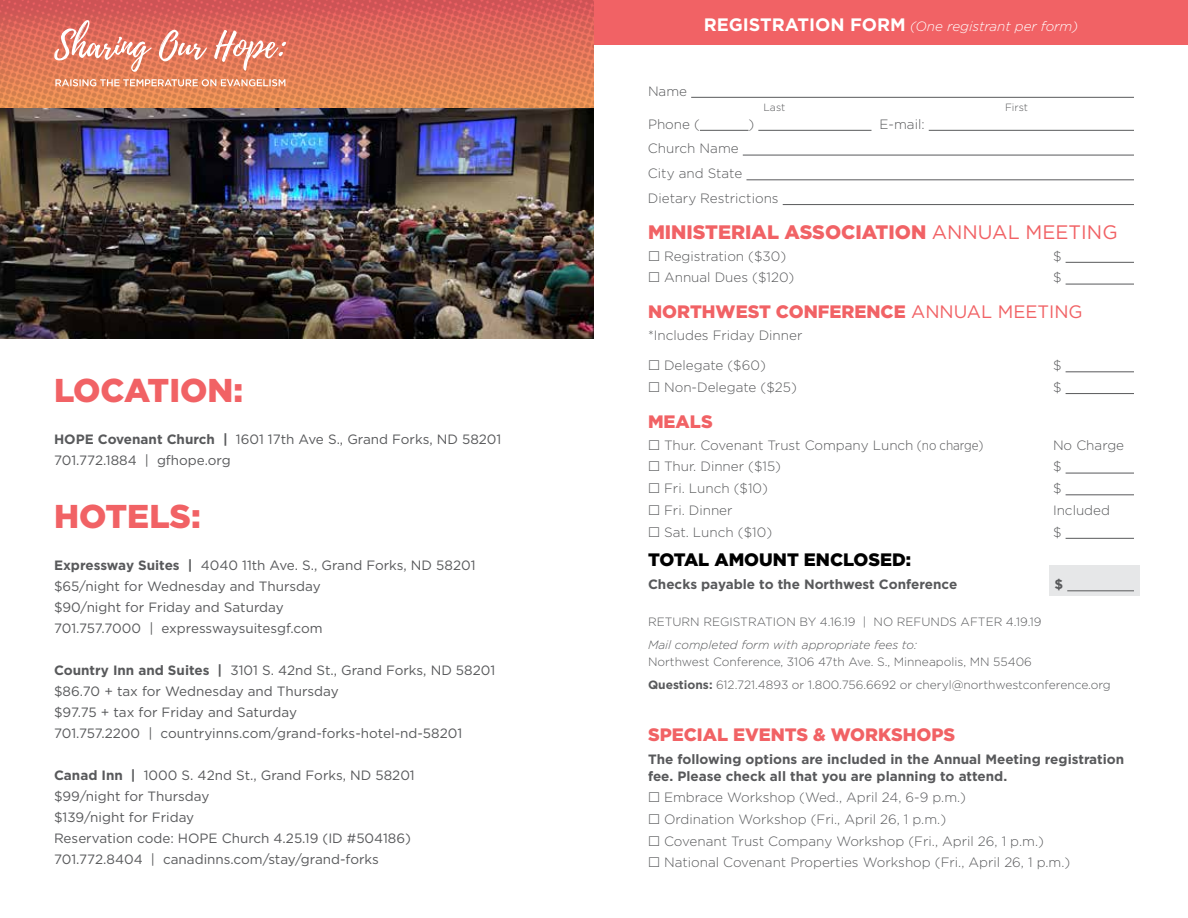
<style>
.page{position:relative;width:1188px;height:918px;background:#fff}
.page>*{position:absolute;margin:0;border:0;box-sizing:border-box;transform-origin:0 0}
.t1{font:900 33px "Gotham HTF";color:#f16265}
.t2{font:900 19.5px "Gotham HTF";color:#f16265}
.t3{font:900 18px "Gotham HTF";color:#f16265}
.t4{font:900 18px "Gotham HTF";color:#000}
.t5{font:13.5px/21px "Gotham HTF";color:#58595b}
.t6{font:300 13.5px/21.8px "Gotham HTF";color:#58595b}
.t7{font:700 13.5px/16.5px "Gotham HTF";color:#58595b}
.t8{font:italic 300 13.5px "Gotham HTF";color:#fff}
.t9{font:300 12px/23.2px "Gotham HTF";color:#58595b}
.t10{font:italic 300 12px "Gotham HTF";color:#58595b}
.t11{font:300 10.5px "Gotham HTF";color:#58595b}
.s1{font-weight:700}
.s2{font-weight:700;font-style:normal;font-size:18px}
.s3{font-weight:400}
.s4{font-family:"Gotham Narrow"}
</style>
<div class="page">
<div style="left:1050px;top:565px;width:90px;height:31px;background:#e6e7e8"></div>
<hr style="left:691px;top:97px;width:443px;height:1px;background:#58595b">
<hr style="left:700px;top:130px;width:48px;height:1px;background:#58595b">
<hr style="left:758px;top:130px;width:113px;height:1px;background:#58595b">
<hr style="left:929px;top:130px;width:205px;height:1px;background:#58595b">
<hr style="left:743px;top:155px;width:391px;height:1px;background:#58595b">
<hr style="left:746px;top:179px;width:388px;height:1px;background:#58595b">
<hr style="left:783px;top:204px;width:351px;height:1px;background:#58595b">
<hr style="left:1066px;top:262px;width:68px;height:1px;background:#58595b">
<hr style="left:1066px;top:284px;width:68px;height:1px;background:#58595b">
<hr style="left:1066px;top:371px;width:68px;height:1px;background:#58595b">
<hr style="left:1066px;top:393px;width:68px;height:1px;background:#58595b">
<hr style="left:1066px;top:473px;width:68px;height:1px;background:#58595b">
<hr style="left:1066px;top:494px;width:68px;height:1px;background:#58595b">
<hr style="left:1066px;top:538px;width:68px;height:1px;background:#58595b">
<hr style="left:1067px;top:590px;width:67px;height:1px;background:#58595b">
<img style="left:0;top:108px;width:594px;height:231px">
<svg style="left:0;top:0;width:594px;height:108px;background:#dd7356"></svg>
<svg style="left:55px;top:79px;width:230px;height:7px;background:#ecb195"></svg>
<svg style="left:53px;top:20px;width:233px;height:52px;background:#e38673"></svg>
<div style="left:594px;top:0;width:594px;height:45px;background:#f16265"></div>
<h1 class="t1" style="left:54px;top:371px;width:191px">LOCATION:</h1>
<p class="t5" style="left:54px;top:429px;width:449px"><span class="s1">HOPE Covenant Church |</span> 1601 17th Ave S., Grand Forks, ND 58201<br>701.772.1884 | gfhope.org</p>
<h1 class="t1" style="left:54px;top:497px;width:148px">HOTELS:</h1>
<p class="t5" style="left:54px;top:555px;width:423px"><span class="s1">Expressway Suites |</span> 4040 11th Ave. S., Grand Forks, ND 58201 $65/night for Wednesday and Thursday<br>$90/night for Friday and Saturday<br>701.757.7000 | expresswaysuitesgf.com</p>
<p class="t5" style="left:54px;top:660px;width:443px"><span class="s1">Country Inn and Suites |</span> 3101 S. 42nd St., Grand Forks, ND 58201 $86.70 + tax for Wednesday and Thursday<br>$97.75 + tax for Friday and Saturday<br>701.757.2200 | countryinns.com/grand-forks-hotel-nd-58201</p>
<p class="t5" style="left:54px;top:765px;width:362px"><span class="s1">Canad Inn |</span> 1000 S. 42nd St., Grand Forks, ND 58201 $99/night for Thursday<br>$139/night for Friday<br>Reservation code: HOPE Church 4.25.19 (ID #504186)<br>701.772.8404 | canadinns.com/stay/grand-forks</p>
<p class="t8" style="left:704px;top:19px;width:376px"><span class="s2">REGISTRATION FORM</span> (One registrant per form)</p>
<p class="t6" style="left:648px;top:80px;width:41px">Name</p>
<p class="t11" style="left:764px;top:101px;width:23px">Last</p>
<p class="t11" style="left:1005px;top:101px;width:25px">First</p>
<p class="t6" style="left:648px;top:113px;width:53px">Phone (</p>
<p class="t6" style="left:748px;top:113px;width:7px">)</p>
<p class="t6" style="left:880px;top:113px;width:47px">E-mail:</p>
<p class="t6" style="left:648px;top:136px;width:132px;line-height:24.8px">Church Name<br>City and State<br>Dietary Restrictions</p>
<h2 class="t2" style="left:648px;top:221px;width:471px">MINISTERIAL ASSOCIATION <span class="s3">ANNUAL MEETING</span></h2>
<p class="t6" style="left:664px;top:245px;width:124px">Registration ($30)</p>
<p class="t6" style="left:1053px;top:245px;width:10px">$</p>
<p class="t6" style="left:664px;top:266px;width:132px">Annual Dues ($120)</p>
<p class="t6" style="left:1053px;top:266px;width:10px">$</p>
<h3 class="t3" style="left:648px;top:301px;width:436px">NORTHWEST CONFERENCE <span class="s3">ANNUAL MEETING</span></h3>
<p class="t6" style="left:648px;top:324px;width:156px">*Includes Friday Dinner</p>
<p class="t6" style="left:664px;top:354px;width:103px">Delegate ($60)</p>
<p class="t6" style="left:1053px;top:354px;width:10px">$</p>
<p class="t6" style="left:664px;top:376px;width:134px">Non-Delegate ($25)</p>
<p class="t6" style="left:1053px;top:376px;width:10px">$</p>
<h3 class="t3" style="left:648px;top:411px;width:66px">MEALS</h3>
<p class="t6" style="left:664px;top:434px;width:321px">Thur. Covenant Trust Company Lunch <span class="s4">(no charge)</span></p>
<p class="t6" style="left:1053px;top:434px;width:73px">No Charge</p>
<p class="t6" style="left:664px;top:455px;width:119px">Thur. Dinner ($15)</p>
<p class="t6" style="left:1053px;top:455px;width:10px">$</p>
<p class="t6" style="left:664px;top:477px;width:105px">Fri. Lunch ($10)</p>
<p class="t6" style="left:1053px;top:477px;width:10px">$</p>
<p class="t6" style="left:664px;top:499px;width:70px">Fri. Dinner</p>
<p class="t6" style="left:1053px;top:499px;width:59px">Included</p>
<p class="t6" style="left:664px;top:521px;width:110px">Sat. Lunch ($10)</p>
<p class="t6" style="left:1053px;top:521px;width:10px">$</p>
<h3 class="t4" style="left:648px;top:549px;width:265px">TOTAL AMOUNT ENCLOSED:</h3>
<p class="t7" style="left:648px;top:576px;width:311px">Checks payable to the Northwest Conference</p>
<p class="t7" style="left:1054px;top:576px;width:10px">$</p>
<p class="t9" style="left:648px;top:610px;width:395px">RETURN REGISTRATION BY 4.16.19 | NO REFUNDS AFTER 4.19.19</p>
<p class="t10" style="left:648px;top:638px;width:271px">Mail completed form with appropriate fees to:</p>
<p class="t9" style="left:648px;top:650px;width:464px">Northwest Conference, 3106 47th Ave. S., Minneapolis, MN 55406<br><span class="s1">Questions:</span> 612.721.4893 or 1.800.756.6692 or cheryl@northwestconference.org</p>
<h3 class="t3" style="left:648px;top:724px;width:309px">SPECIAL EVENTS &amp; WORKSHOPS</h3>
<p class="t7" style="left:648px;top:751px;width:478px">The following options are included in the Annual Meeting registration fee. Please check all that you are planning to attend.</p>
<p class="t6" style="left:664px;top:786px;width:408px">Embrace Workshop (Wed., April 24, 6-9 p.m.)<br>Ordination Workshop (Fri., April 26, 1 p.m.)<br>Covenant Trust Company Workshop (Fri., April 26, 1 p.m.)<br>National Covenant Properties Workshop (Fri., April 26, 1 p.m.)</p>
</div>
